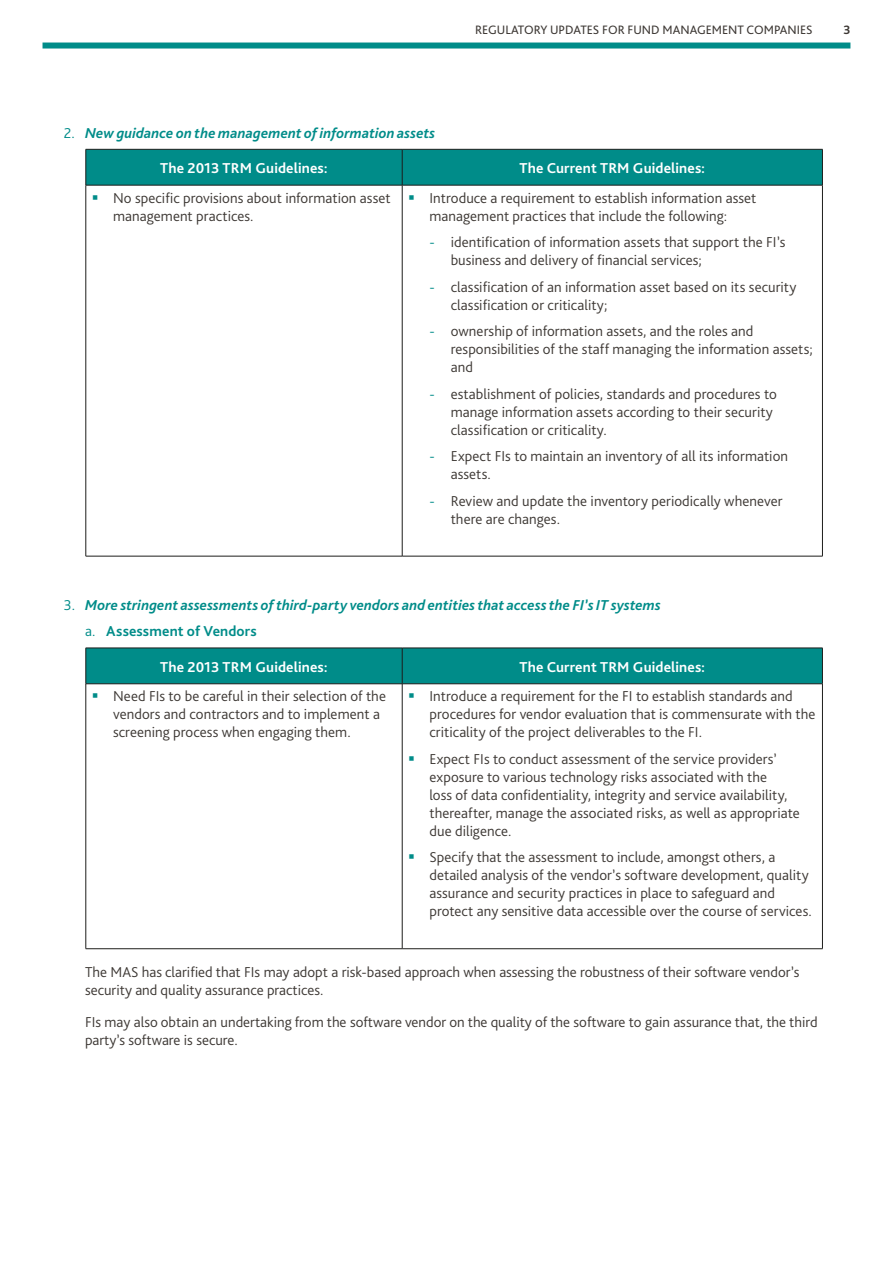
<style>
.page{position:relative;width:893px;height:1263px;background:#fff}
.page>*{position:absolute;margin:0;border:0;box-sizing:border-box;transform-origin:0 0}
.t1{font:300 15px/18px "Bliss Pro";color:#3d3834}
.t2{font:italic 700 15px "Bliss Pro";letter-spacing:.005em;color:#008c89}
.Body{font:700 15px "Bliss Pro";letter-spacing:.01em;color:#fff}
.t3{font:700 15px "Bliss Pro";letter-spacing:.01em;color:#008c89}
.t4{font:12.75px "Bliss Pro";color:#3d3834}
.t5{font:700 12.75px "Bliss Pro";color:#3d3834}
.s1{font-weight:300;font-style:normal}
.s2{color:#008c89}
.s3{font-weight:300}
.s4{color:#fff}
</style>
<div class="page">
<div style="left:43px;top:43px;width:807px;height:6px;background:#008c89"></div>
<div style="left:87px;top:150px;width:735px;height:35px;background:#008c89"></div>
<hr style="left:822px;top:185px;width:1px;height:371px;background:#1d1d1b">
<hr style="left:402px;top:556px;width:421px;height:1px;background:#1d1d1b">
<hr style="left:86px;top:185px;width:1px;height:371px;background:#1d1d1b">
<hr style="left:402px;top:185px;width:1px;height:371px;background:#1d1d1b">
<hr style="left:86px;top:556px;width:316px;height:1px;background:#1d1d1b">
<hr style="left:86px;top:149px;width:316px;height:1px;background:#1d1d1b">
<hr style="left:86px;top:149px;width:1px;height:36px;background:#1d1d1b">
<hr style="left:86px;top:185px;width:316px;height:1px;background:#1d1d1b">
<hr style="left:402px;top:149px;width:421px;height:1px;background:#1d1d1b">
<hr style="left:402px;top:149px;width:1px;height:36px;background:#1d1d1b">
<hr style="left:822px;top:149px;width:1px;height:36px;background:#1d1d1b">
<hr style="left:402px;top:185px;width:421px;height:1px;background:#1d1d1b">
<div style="left:87px;top:649px;width:735px;height:34px;background:#008c89"></div>
<hr style="left:822px;top:684px;width:1px;height:264px;background:#1d1d1b">
<hr style="left:402px;top:948px;width:421px;height:1px;background:#1d1d1b">
<hr style="left:86px;top:683px;width:316px;height:1px;background:#1d1d1b">
<hr style="left:402px;top:648px;width:421px;height:1px;background:#1d1d1b">
<hr style="left:822px;top:648px;width:1px;height:36px;background:#1d1d1b">
<hr style="left:402px;top:683px;width:421px;height:1px;background:#1d1d1b">
<hr style="left:86px;top:648px;width:316px;height:1px;background:#1d1d1b">
<hr style="left:86px;top:648px;width:1px;height:36px;background:#1d1d1b">
<hr style="left:402px;top:648px;width:1px;height:36px;background:#1d1d1b">
<hr style="left:86px;top:684px;width:1px;height:264px;background:#1d1d1b">
<hr style="left:402px;top:684px;width:1px;height:264px;background:#1d1d1b">
<hr style="left:86px;top:948px;width:316px;height:1px;background:#1d1d1b">
<p class="t4" style="left:475px;top:22px;width:339px">REGULATORY UPDATES FOR FUND MANAGEMENT COMPANIES</p>
<p class="t5" style="left:843px;top:22px;width:9px">3</p>
<p class="t2" style="left:64px;top:123px;width:373px"><span class="s1">2.</span> New guidance on the management of information assets</p>
<p class="Body" style="left:160px;top:159px;width:169px">The 2013 TRM Guidelines:</p>
<p class="Body" style="left:519px;top:159px;width:187px">The Current TRM Guidelines:</p>
<p class="t1" style="left:113px;top:188px;width:279px">No specific provisions about information asset management practices.</p>
<p class="t1" style="left:429px;top:188px;width:328px">Introduce a requirement to establish information asset management practices that include the following:</p>
<p class="t1" style="left:451px;top:233px;width:336px;text-indent:-21px"><span class="s2">-</span> identification of information assets that support the FI’s business and delivery of financial services;</p>
<p class="t1" style="left:451px;top:277px;width:347px;text-indent:-21px"><span class="s2">-</span> classification of an information asset based on its security classification or criticality;</p>
<p class="t1" style="left:451px;top:322px;width:363px;text-indent:-21px"><span class="s2">-</span> ownership of information assets, and the roles and responsibilities of the staff managing the information assets; and</p>
<p class="t1" style="left:451px;top:384px;width:327px;text-indent:-21px"><span class="s2">-</span> establishment of policies, standards and procedures to manage information assets according to their security classification or criticality.</p>
<p class="t1" style="left:451px;top:447px;width:339px;text-indent:-21px"><span class="s2">-</span> Expect FIs to maintain an inventory of all its information assets.</p>
<p class="t1" style="left:451px;top:491px;width:333px;text-indent:-21px"><span class="s2">-</span> Review and update the inventory periodically whenever there are changes.</p>
<p class="t2" style="left:64px;top:595px;width:599px"><span class="s1">3.</span> More stringent assessments of third-party vendors and entities that access the FI’s IT systems</p>
<p class="t3" style="left:85px;top:622px;width:173px"><span class="s3">a.</span> Assessment of Vendors</p>
<p class="Body" style="left:160px;top:657px;width:169px">The 2013 TRM Guidelines:</p>
<p class="Body" style="left:519px;top:657px;width:187px">The Current TRM Guidelines:</p>
<p class="t1" style="left:113px;top:687px;width:274px">Need FIs to be careful in their selection of the vendors and contractors and to implement a screening process when engaging them.</p>
<p class="t1" style="left:429px;top:687px;width:387px">Introduce a requirement for the FI to establish standards and procedures for vendor evaluation that is commensurate with the criticality of the project deliverables to the FI.</p>
<p class="t1" style="left:429px;top:749px;width:372px">Expect FIs to conduct assessment of the service providers’ exposure to various technology risks associated with the<br>loss of data confidentiality, integrity and service availability, thereafter, manage the associated risks, as well as appropriate due diligence.</p>
<p class="t1" style="left:429px;top:848px;width:384px">Specify that the assessment to include, amongst others, a detailed analysis of the vendor’s software development, quality assurance and security practices in place to safeguard and protect any sensitive data accessible over the course of services.</p>
<p class="t1" style="left:64px;top:963px;width:737px"><span class="s4">-</span> The MAS has clarified that FIs may adopt a risk-based approach when assessing the robustness of their software vendor’s</p>
<p class="t1" style="left:64px;top:981px;width:261px"><span class="s4">-</span> security and quality assurance practices.</p>
<p class="t1" style="left:85px;top:1013px;width:734px;text-indent:-21px"><span class="s4">-</span> FIs may also obtain an undertaking from the software vendor on the quality of the software to gain assurance that, the third party’s software is secure.</p>
</div>
